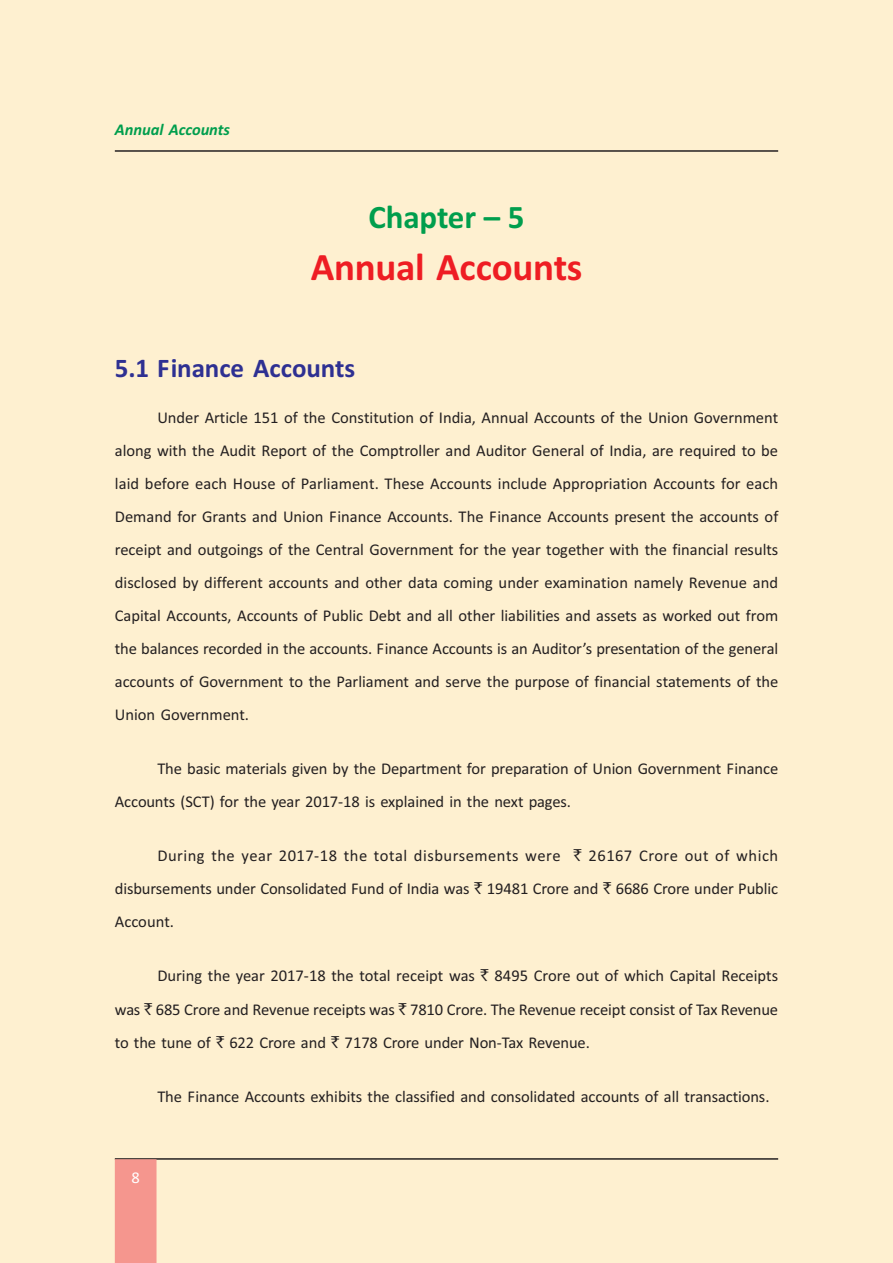
<style>
.page{position:relative;width:893px;height:1263px;background:#fef0d0}
.page>*{position:absolute;margin:0;border:0;box-sizing:border-box;transform-origin:0 0}
.t1{font:39px "TTE4 D608 B0 O00";letter-spacing:-.005em;color:#ee1d23}
.t2{font:33px "TTE4 D608 B0 O00";letter-spacing:-.005em;color:#009e4d}
.t3{font:27px "TTE4 D608 B0 O00";color:#2e3092}
.t4{font:16.5px/33px "TT19 B8 O00";letter-spacing:-.005em;color:#231f20;text-align:justify}
.t5{font:16.5px "TT19 B6 O00";letter-spacing:-.005em;color:#009e4d}
.t6{font:16.5px "TT19 B8 O00";color:#fff}
.s1{font-family:"TT19 CBO00"}
</style>
<div class="page">
<hr style="left:115px;top:150px;width:663px;height:2px;background:#231f20">
<hr style="left:115px;top:1158px;width:663px;height:2px;background:#231f20">
<div style="left:115px;top:1159px;width:42px;height:104px;background:#f5968e"></div>
<p class="t5" style="left:115px;top:124px;width:117px">Annual Accounts</p>
<p class="t2" style="left:369px;top:205px;width:157px">Chapter – 5</p>
<p class="t1" style="left:311px;top:254px;width:273px">Annual Accounts</p>
<p class="t3" style="left:115px;top:359px;width:242px">5.1 Finance Accounts</p>
<p class="t4" style="left:115px;top:402px;width:665px;text-indent:43px">Under Article 151 of the Constitution of India, Annual Accounts of the Union Government along with the Audit Report of the Comptroller and Auditor General of India, are required to be laid before each House of Parliament. These Accounts include Appropriation Accounts for each Demand for Grants and Union Finance Accounts. The Finance Accounts present the accounts of receipt and outgoings of the Central Government for the year together with the financial results disclosed by different accounts and other data coming under examination namely Revenue and Capital Accounts, Accounts of Public Debt and all other liabilities and assets as worked out from the balances recorded in the accounts. Finance Accounts is an Auditor’s presentation of the general accounts of Government to the Parliament and serve the purpose of financial statements of the Union Government.</p>
<p class="t4" style="left:115px;top:753px;width:665px;text-indent:43px">The basic materials given by the Department for preparation of Union Government Finance<br>Accounts (SCT) for the year 2017-18 is explained in the next pages.</p>
<p class="t4" style="left:115px;top:841px;width:665px;text-indent:43px">During the year 2017-18 the total disbursements were <span class="s1">`</span> 26167 Crore out of which disbursements under Consolidated Fund of India was <span class="s1">`</span> 19481 Crore and <span class="s1">`</span> 6686 Crore under Public Account.</p>
<p class="t4" style="left:115px;top:961px;width:665px;text-indent:43px">During the year 2017-18 the total receipt was <span class="s1">`</span> 8495 Crore out of which Capital Receipts was <span class="s1">`</span> 685 Crore and Revenue receipts was <span class="s1">`</span> 7810 Crore. The Revenue receipt consist of Tax Revenue to the tune of <span class="s1">`</span> 622 Crore and <span class="s1">`</span> 7178 Crore under Non-Tax Revenue.</p>
<p class="t4" style="left:157px;top:1081px;width:614px">The Finance Accounts exhibits the classified and consolidated accounts of all transactions.</p>
<p class="t6" style="left:131px;top:1172px;width:10px">8</p>
</div>
